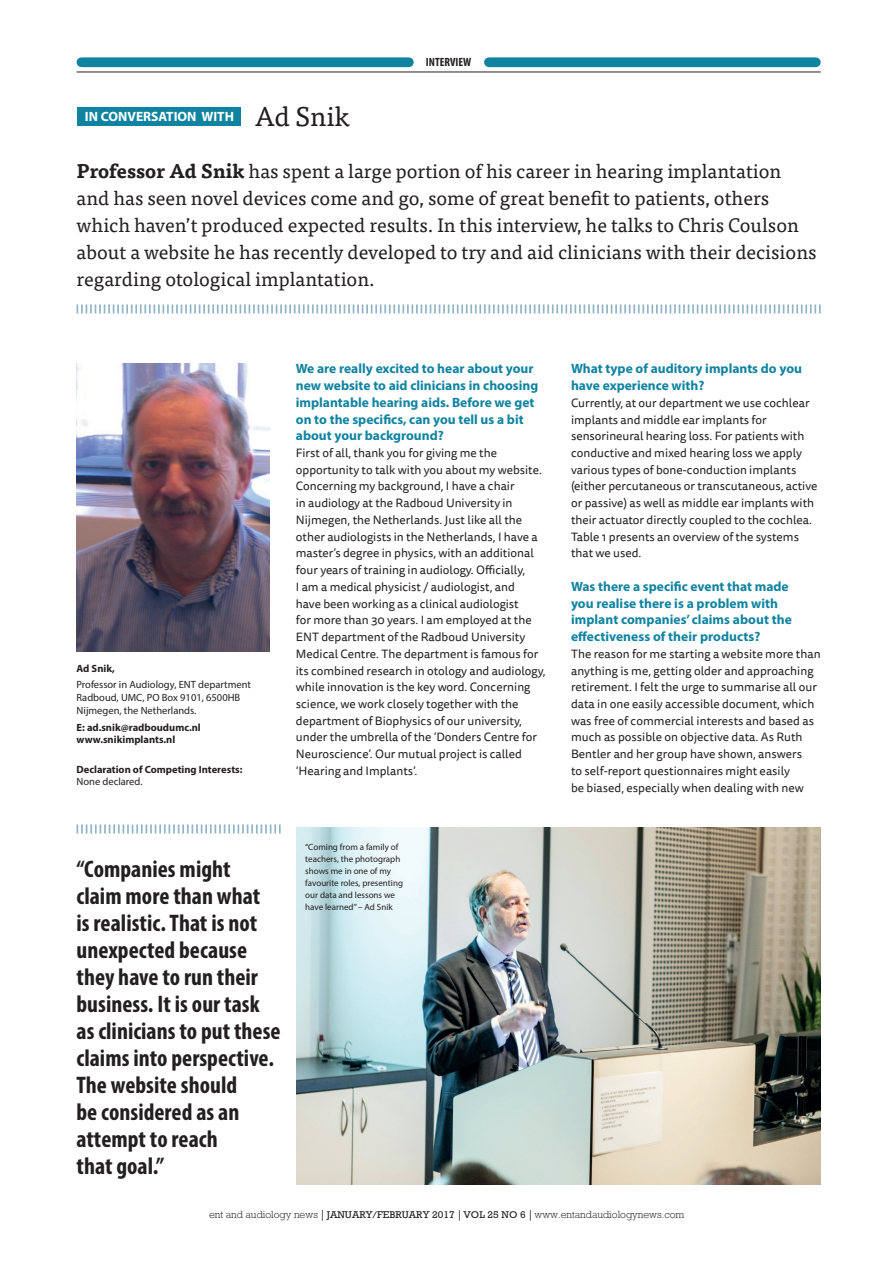
<style>
.page{position:relative;width:893px;height:1263px;background:#fff}
.page>*{position:absolute;margin:0;border:0;box-sizing:border-box;transform-origin:0 0}
.Feature_Headline{font:27px "Tisa Pro";color:#231f20}
.AudioMat_Quote{font:700 condensed 24px/27px "Myriad Pro";color:#231f20}
.Feature_Standfirst{font:19.5px/27px "Tisa Pro";color:#231f20}
.Interview_Questions{font:700 13.5px/16.8px "Myriad Pro";color:#0f83a0}
.Feature_Author{font:700 13.5px "Myriad Pro";color:#fff}
.Feature_No_Indent{font:12px/16.8px "Tisa Sans Pro";color:#231f20}
.t1{font:700 condensed 12px "Myriad Pro";color:#231f20}
.ENT_Author_contact{font:700 10.5px/12.6px "Myriad Pro";color:#231f20}
.ENT_Author_body{font:10.5px/12.6px "Myriad Pro";color:#231f20}
.t2{font:300 10.5px "Rockwell";color:#231f20}
.AudioMat_Caption{font:9px/12px "Myriad Pro";color:#231f20}
.s1{font-weight:700}
.s2{font-weight:400}
.s3{font-family:"Adobe Caslon Pro";font-weight:700}
.s4{font-weight:400;font-size:10.05px}
</style>
<div class="page">
<div style="left:78px;top:107px;width:163px;height:19px;background:#0f83a0"></div>
<img style="left:77px;top:363px;width:193px;height:288px">
<svg style="left:77px;top:304px;width:744px;height:9px"></svg>
<svg style="left:77px;top:824px;width:204px;height:9px"></svg>
<img style="left:297px;top:827px;width:524px;height:357px">
<hr style="left:77px;top:72px;width:744px;height:1px;background:#231f20">
<div style="left:81px;top:57px;width:328px;height:10px;background:#0f83a0"></div>
<div style="left:489px;top:57px;width:327px;height:10px;background:#0f83a0"></div>
<p class="t1" style="left:426px;top:55px;width:47px">INTERVIEW</p>
<p class="Feature_Author" style="left:85px;top:108px;width:151px">IN CONVERSATION WITH</p>
<p class="Feature_Headline" style="left:255px;top:97px;width:96px">Ad Snik</p>
<p class="Feature_Standfirst" style="left:77px;top:156px;width:741px"><span class="s1">Professor Ad Snik</span> has spent a large portion of his career in hearing implantation and has seen novel devices come and go, some of great benefit to patients, others which haven’t produced expected results. In this interview, he talks to Chris Coulson about a website he has recently developed to try and aid clinicians with their decisions regarding otological implantation.</p>
<p class="ENT_Author_contact" style="left:77px;top:661px;width:40px">Ad Snik,</p>
<p class="ENT_Author_body" style="left:77px;top:678px;width:176px">Professor in Audiology, ENT department<br>Radboud, UMC, PO Box 9101, 6500HB<br>Nijmegen, the Netherlands.</p>
<p class="ENT_Author_contact" style="left:77px;top:720px;width:126px">E: ad.snik@radboudumc.nl www.snikimplants.nl</p>
<p class="ENT_Author_contact" style="left:77px;top:762px;width:167px">Declaration of Competing Interests:<br><span class="s2">None declared.</span></p>
<p class="Interview_Questions" style="left:296px;top:360px;width:244px">We are really excited to hear about your new website to aid clinicians in choosing implantable hearing aids. Before we get on to the specifics, can you tell us a bit about your background?</p>
<p class="Feature_No_Indent" style="left:296px;top:445px;width:251px">First of all, thank you for giving me the opportunity to talk with you about my website.<br>Concerning my background, I have a chair<br>in audiology at the Radboud University in Nijmegen, the Netherlands. Just like all the other audiologists in the Netherlands, I have a master’s degree in physics, with an additional four years of training in audiology. Officially,<br>I am a medical physicist / audiologist, and<br>have been working as a clinical audiologist<br>for more than 30 years. I am employed at the ENT department of the Radboud University Medical Centre. The department is famous for its combined research in otology and audiology, while innovation is the key word. Concerning science, we work closely together with the department of Biophysics of our university, under the umbrella of the ‘Donders Centre for Neuroscience’. Our mutual project is called ‘Hearing and Implants’.</p>
<p class="AudioMat_Quote" style="left:77px;top:855px;width:206px">“Companies might claim more than what<br>is realistic. That is not unexpected because they have to run their business. It is our task as clinicians to put these claims into perspective.<br>The website should<br>be considered as an attempt to reach<br>that goal.”</p>
<p class="AudioMat_Caption" style="left:305px;top:841px;width:99px">“Coming from a family of teachers, the photograph shows me in one of my favourite roles, presenting our data and lessons we have learned” – Ad Snik</p>
<p class="Interview_Questions" style="left:571px;top:360px;width:232px">What type of auditory implants do you have experience with?</p>
<p class="Feature_No_Indent" style="left:571px;top:395px;width:248px">Currently, at our department we use cochlear implants and middle ear implants for sensorineural hearing loss. For patients with conductive and mixed hearing loss we apply various types of bone-conduction implants (either percutaneous or transcutaneous, active or passive) as well as middle ear implants with their actuator directly coupled to the cochlea.<br>Table 1 presents an overview of the systems that we used.</p>
<p class="Interview_Questions" style="left:571px;top:577px;width:222px">Was there a specific event that made you realise there is a problem with implant companies’ claims about the effectiveness of their products?</p>
<p class="Feature_No_Indent" style="left:571px;top:645px;width:251px">The reason for me starting a website more than anything is me, getting older and approaching retirement. I felt the urge to summarise all our data in one easily accessible document, which was free of commercial interests and based as much as possible on objective data. As Ruth Bentler and her group have shown, answers<br>to self-report questionnaires might easily<br>be biased, especially when dealing with new</p>
<p class="t2" style="left:209px;top:1208px;width:477px">ent and audiology news <span class="s3">|</span> <span class="s4">JANUARY/FEBRUARY 2017</span> <span class="s3">|</span> <span class="s4">VOL 25 NO 6</span> <span class="s3">|</span> www.entandaudiologynews.com</p>
</div>
